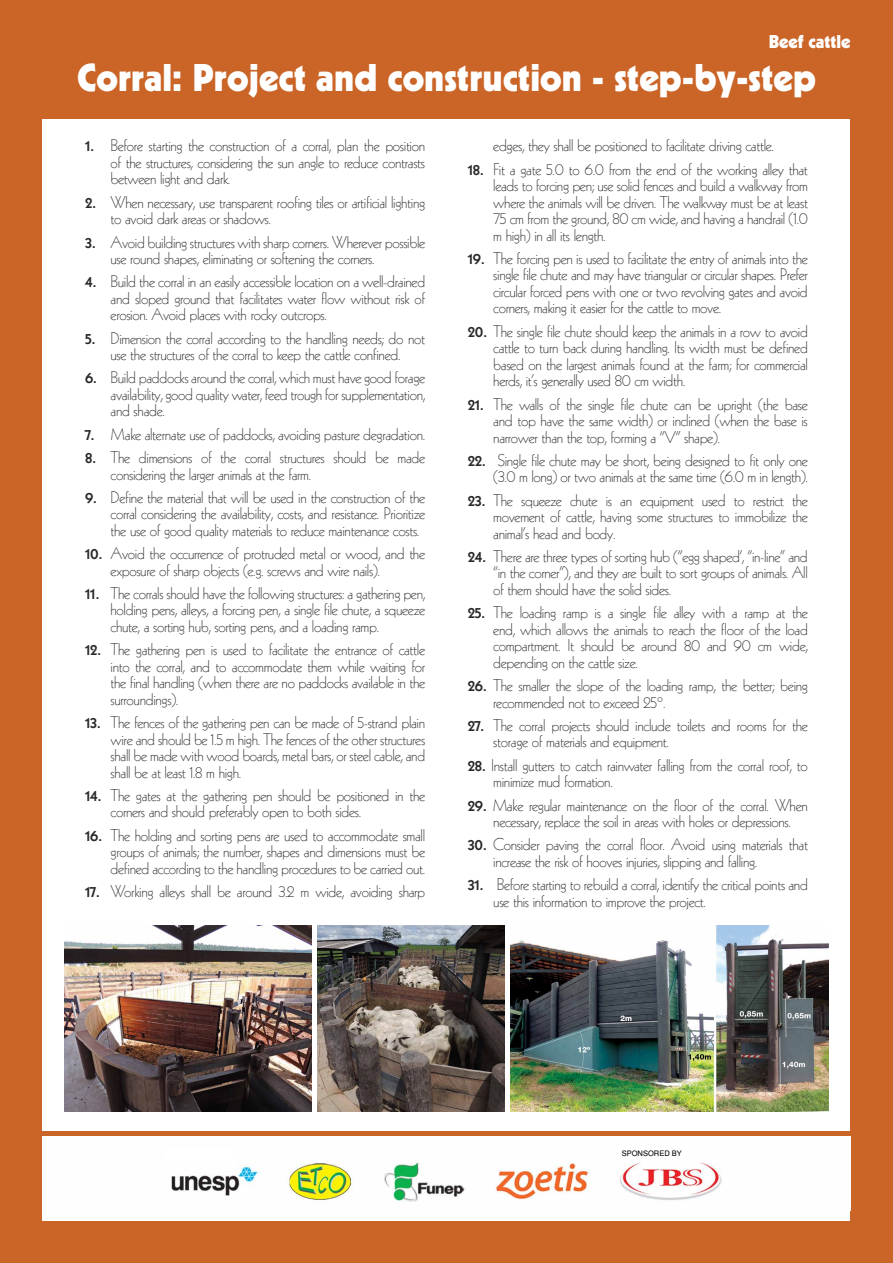
<style>
.page{position:relative;width:893px;height:1263px;background:#ca6527}
.page>*{position:absolute;margin:0;border:0;box-sizing:border-box;transform-origin:0 0}
.t1{font:900 37.5px "Kabel";color:#fff}
.t2{font:900 18px "Kabel";color:#fff}
.t3{font:300 16.5px/16.5px "Kabel";letter-spacing:-.02em;color:#292829;text-align:justify}
.t4{font:7.5px "Helvetica";color:#000}
.s1{font-weight:800}
</style>
<div class="page">
<div style="left:43px;top:119px;width:807px;height:1011px;background:#fff"></div>
<div style="left:43px;top:1197px;width:807px;height:23px;background:#fff"></div>
<img style="left:43px;top:1136px;width:807px;height:68px">
<div style="left:164px;top:1148px;width:70px;height:17px;background:#fff"></div>
<div style="left:618px;top:1145px;width:69px;height:16px;background:#fff"></div>
<img style="left:318px;top:926px;width:186px;height:185px">
<img style="left:64px;top:926px;width:247px;height:185px">
<img style="left:510px;top:926px;width:319px;height:185px">
<p class="t2" style="left:769px;top:30px;width:83px">Beef cattle</p>
<h1 class="t1" style="left:77px;top:54px;width:740px">Corral: Project and construction - step-by-step</h1>
<p class="t3" style="left:111px;top:138px;width:316px;text-indent:-26px"><span class="s1">1.</span> Before starting the construction of a corral, plan the position of the structures, considering the sun angle to reduce contrasts between light and dark.</p>
<p class="t3" style="left:111px;top:194px;width:316px;text-indent:-26px"><span class="s1">2.</span> When necessary, use transparent roofing tiles or artificial lighting to avoid dark areas or shadows.</p>
<p class="t3" style="left:111px;top:234px;width:316px;text-indent:-26px"><span class="s1">3.</span> Avoid building structures with sharp corners. Wherever possible use round shapes, eliminating or softening the corners.</p>
<p class="t3" style="left:111px;top:274px;width:316px;text-indent:-26px"><span class="s1">4.</span> Build the corral in an easily accessible location on a well-drained and sloped ground that facilitates water flow without risk of erosion. Avoid places with rocky outcrops.</p>
<p class="t3" style="left:85px;top:330px;width:342px;text-align:center"><span class="s1">5.</span> Dimension the corral according to the handling needs; do not use the structures of the corral to keep the cattle confined.</p>
<p class="t3" style="left:111px;top:370px;width:316px;text-indent:-26px"><span class="s1">6.</span> Build paddocks around the corral, which must have good forage availability, good quality water, feed trough for supplementation, and shade.</p>
<p class="t3" style="left:85px;top:426px;width:342px"><span class="s1">7.</span> Make alternate use of paddocks, avoiding pasture degradation.</p>
<p class="t3" style="left:111px;top:449px;width:316px;text-indent:-26px"><span class="s1">8.</span> The dimensions of the corral structures should be made considering the larger animals at the farm.</p>
<p class="t3" style="left:111px;top:489px;width:316px;text-indent:-26px"><span class="s1">9.</span> Define the material that will be used in the construction of the corral considering the availability, costs, and resistance. Prioritize the use of good quality materials to reduce maintenance costs.</p>
<p class="t3" style="left:111px;top:546px;width:316px;text-indent:-26px"><span class="s1">10.</span> Avoid the occurrence of protruded metal or wood, and the exposure of sharp objects (e.g. screws and wire nails).</p>
<p class="t3" style="left:111px;top:585px;width:316px;text-indent:-26px"><span class="s1">11.</span> The corrals should have the following structures: a gathering pen, holding pens, alleys, a forcing pen, a single file chute, a squeeze chute, a sorting hub, sorting pens, and a loading ramp.</p>
<p class="t3" style="left:111px;top:642px;width:316px;text-indent:-26px"><span class="s1">12.</span> The gathering pen is used to facilitate the entrance of cattle into the corral, and to accommodate them while waiting for the final handling (when there are no paddocks available in the surroundings).</p>
<p class="t3" style="left:111px;top:714px;width:316px;text-indent:-26px"><span class="s1">13.</span> The fences of the gathering pen can be made of 5-strand plain wire and should be 1.5 m high. The fences of the other structures shall be made with wood boards, metal bars, or steel cable, and shall be at least 1.8 m high.</p>
<p class="t3" style="left:111px;top:787px;width:316px;text-indent:-26px"><span class="s1">14.</span> The gates at the gathering pen should be positioned in the corners and should preferably open to both sides.</p>
<p class="t3" style="left:111px;top:827px;width:316px;text-indent:-26px"><span class="s1">16.</span> The holding and sorting pens are used to accommodate small groups of animals; the number, shapes and dimensions must be defined according to the handling procedures to be carried out.</p>
<p class="t3" style="left:85px;top:883px;width:342px"><span class="s1">17.</span> Working alleys shall be around 3.2 m wide, avoiding sharp</p>
<p class="t3" style="left:493px;top:138px;width:282px">edges, they shall be positioned to facilitate driving cattle.</p>
<p class="t3" style="left:493px;top:161px;width:316px;text-indent:-26px"><span class="s1">18.</span> Fit a gate 5.0 to 6.0 from the end of the working alley that leads to forcing pen; use solid fences and build a walkway from where the animals will be driven. The walkway must be at least 75 cm from the ground, 80 cm wide, and having a handrail (1.0 m high) in all its length.</p>
<p class="t3" style="left:493px;top:250px;width:316px;text-indent:-26px"><span class="s1">19.</span> The forcing pen is used to facilitate the entry of animals into the single file chute and may have triangular or circular shapes. Prefer circular forced pens with one or two revolving gates and avoid corners, making it easier for the cattle to move.</p>
<p class="t3" style="left:493px;top:323px;width:316px;text-indent:-26px"><span class="s1">20.</span> The single file chute should keep the animals in a row to avoid cattle to turn back during handling. Its width must be defined based on the largest animals found at the farm; for commercial herds, it’s generally used 80 cm width.</p>
<p class="t3" style="left:493px;top:396px;width:316px;text-indent:-26px"><span class="s1">21.</span> The walls of the single file chute can be upright (the base and top have the same width) or inclined (when the base is narrower than the top, forming a “V” shape).</p>
<p class="t3" style="left:468px;top:452px;width:342px;text-align:right"><span class="s1">22.</span> Single file chute may be short, being designed to fit only one (3.0 m long) or two animals at the same time (6.0 m in length).</p>
<p class="t3" style="left:493px;top:492px;width:316px;text-indent:-26px"><span class="s1">23.</span> The squeeze chute is an equipment used to restrict the movement of cattle, having some structures to immobilize the animal’s head and body.</p>
<p class="t3" style="left:493px;top:548px;width:316px;text-indent:-26px"><span class="s1">24.</span> There are three types of sorting hub (“egg shaped’, “in-line” and “in the corner”), and they are built to sort groups of animals. All of them should have the solid sides.</p>
<p class="t3" style="left:493px;top:605px;width:316px;text-indent:-26px"><span class="s1">25.</span> The loading ramp is a single file alley with a ramp at the end, which allows the animals to reach the floor of the load compartment. It should be around 80 and 90 cm wide, depending on the cattle size.</p>
<p class="t3" style="left:493px;top:677px;width:316px;text-indent:-26px"><span class="s1">26.</span> The smaller the slope of the loading ramp, the better; being recommended not to exceed 25°.</p>
<p class="t3" style="left:493px;top:717px;width:316px;text-indent:-26px"><span class="s1">27.</span> The corral projects should include toilets and rooms for the storage of materials and equipment.</p>
<p class="t3" style="left:493px;top:757px;width:316px;text-indent:-26px"><span class="s1">28.</span> Install gutters to catch rainwater falling from the corral roof, to minimize mud formation.</p>
<p class="t3" style="left:468px;top:797px;width:342px;text-align:center"><span class="s1">29.</span> Make regular maintenance on the floor of the corral. When necessary, replace the soil in areas with holes or depressions.</p>
<p class="t3" style="left:493px;top:837px;width:316px;text-indent:-26px"><span class="s1">30.</span> Consider paving the corral floor. Avoid using materials that increase the risk of hooves injuries, slipping and falling.</p>
<p class="t3" style="left:493px;top:876px;width:316px;text-indent:-26px"><span class="s1">31.</span> Before starting to rebuild a corral, identify the critical points and use this information to improve the project.</p>
<p class="t4" style="left:622px;top:1149px;width:62px">SPONSORED BY</p>
</div>
